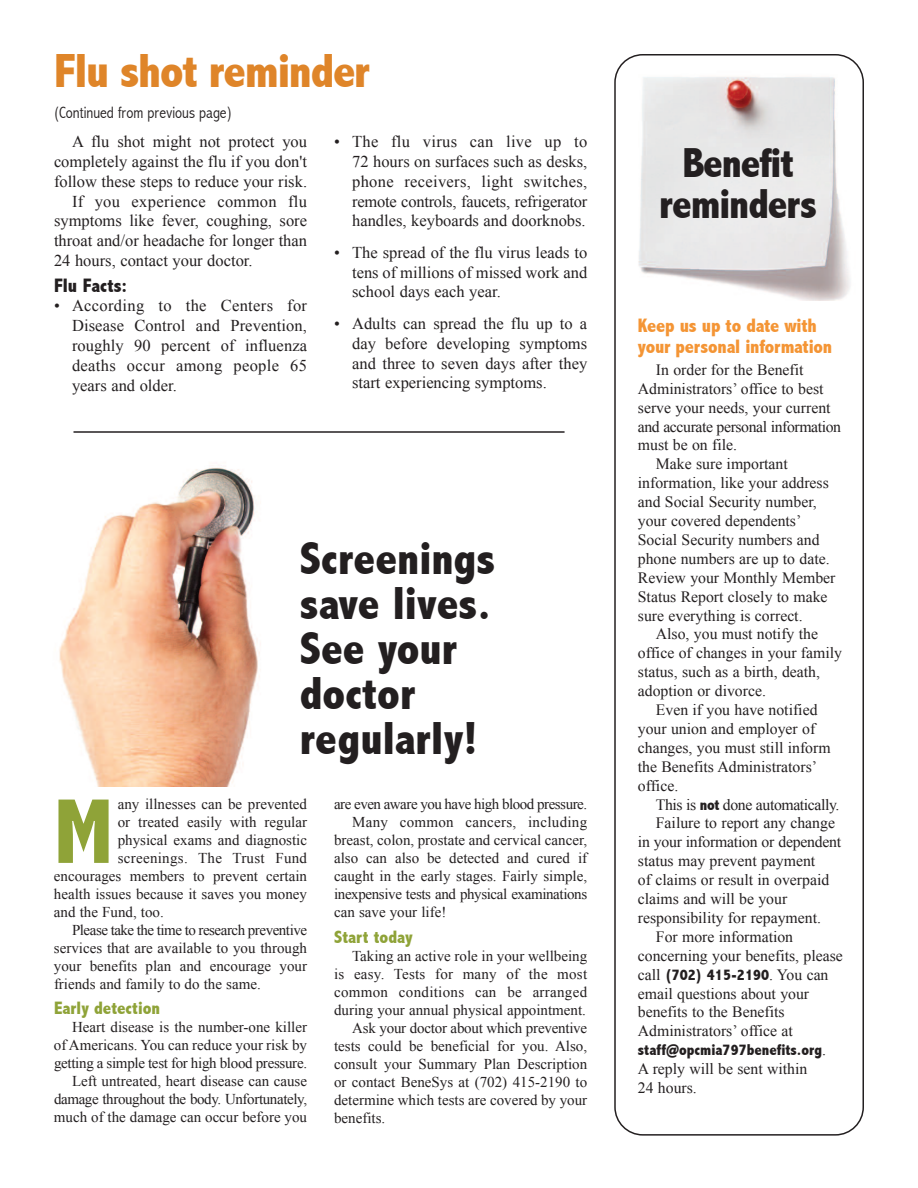
<style>
.page{position:relative;width:918px;height:1188px;background:#fff}
.page>*{position:absolute;margin:0;border:0;box-sizing:border-box;transform-origin:0 0}
.t1{font:800 condensed 93px "Abadi";color:#8fa338}
.t2{font:800 condensed 48px "Abadi";letter-spacing:-.025em;color:#df8529}
.t3{font:800 condensed 46.5px/45px "Abadi";color:#231f20}
.t4{font:800 condensed 42px/40.5px "Abadi";letter-spacing:-.025em;color:#231f20;text-align:center}
.t5{font:800 condensed 19.5px/21px "Abadi";letter-spacing:-.01em;color:#f49535}
.t6{font:800 condensed 19.5px "Abadi";color:#231f20}
.t7{font:800 condensed 18px "Abadi";color:#8fa338}
.t8{font:16.5px/19.8px "Times New Roman";color:#231f20;text-align:justify}
.t9{font:300 condensed 16.5px "Abadi";color:#231f20}
.t10{font:16.5px "Times New Roman";letter-spacing:.02em;color:#231f20}
.t11{font:15.75px/18.9px "Times New Roman";color:#231f20}
.t12{font:15.75px "Times New Roman";letter-spacing:-.025em;color:#231f20}
.t13{font:800 condensed 15.75px "Abadi";color:#231f20}
.t14{font:15px/18px "Times New Roman";color:#231f20;text-align:right}
.t15{font:15px "Times New Roman";letter-spacing:.02em;color:#231f20}
.t16{font:15px "Times New Roman";letter-spacing:-.03em;color:#231f20}
.t17{font:15px "Times New Roman";letter-spacing:-.025em;color:#231f20}
.s1{font-family:"Abadi";font-weight:800;font-stretch:condensed}
.s2{font-family:"Times New Roman";font-weight:400;font-stretch:normal}
</style>
<div class="page">
<img style="left:59px;top:465px;width:201px;height:321px">
<svg style="left:614px;top:54px;width:250px;height:1082px"></svg>
<img style="left:622px;top:71px;width:236px;height:229px">
<hr style="left:74px;top:431px;width:491px;height:2px;background:#231f20">
<h2 class="t2" style="left:54px;top:45px;width:317px">Flu shot reminder</h2>
<p class="t9" style="left:54px;top:104px;width:179px">(Continued from previous page)</p>
<p class="t8" style="left:72px;top:132px;width:237px">A flu shot might not protect you</p>
<p class="t8" style="left:54px;top:151px;width:255px">completely against the flu if you don't</p>
<p class="t8" style="left:54px;top:171px;width:255px">follow these steps to reduce your risk.</p>
<p class="t10" style="left:72px;top:192px;width:237px">If you experience common flu</p>
<p class="t8" style="left:54px;top:211px;width:255px">symptoms like fever, coughing, sore</p>
<p class="t8" style="left:54px;top:231px;width:255px">throat and/or headache for longer than</p>
<p class="t8" style="left:54px;top:250px;width:200px">24 hours, contact your doctor.</p>
<h3 class="t6" style="left:54px;top:275px;width:75px">Flu Facts:</h3>
<p class="t8" style="left:72px;top:296px;width:237px;text-indent:-18px">• According to the Centers for Disease Control and Prevention, roughly 90 percent of influenza deaths occur among people 65 years and older.</p>
<p class="t8" style="left:352px;top:132px;width:237px;text-indent:-18px">• The flu virus can live up to 72 hours on surfaces such as desks, phone receivers, light switches, remote controls, faucets, refrigerator handles, keyboards and doorknobs.</p>
<p class="t8" style="left:352px;top:242px;width:237px;text-indent:-18px">• The spread of the flu virus leads to tens of millions of missed work and school days each year.</p>
<p class="t8" style="left:352px;top:313px;width:237px;text-indent:-18px">• Adults can spread the flu up to a day before developing symptoms and three to seven days after they start experiencing symptoms.</p>
<h3 class="t3" style="left:300px;top:538px;width:197px">Screenings save lives.<br>See your doctor regularly!</h3>
<h1 class="t1" style="left:54px;top:782px;width:61px">M</h1>
<p class="t14" style="left:118px;top:795px;width:191px">any illnesses can be prevented</p>
<p class="t14" style="left:118px;top:813px;width:191px">or treated easily with regular</p>
<p class="t14" style="left:118px;top:831px;width:191px">physical exams and diagnostic</p>
<p class="t15" style="left:118px;top:850px;width:191px">screenings. The Trust Fund</p>
<p class="t14" style="left:54px;top:867px;width:255px">encourages members to prevent certain</p>
<p class="t14" style="left:54px;top:885px;width:255px">health issues because it saves you money</p>
<p class="t14" style="left:54px;top:903px;width:111px">and the Fund, too.</p>
<p class="t16" style="left:72px;top:922px;width:237px">Please take the time to research preventive</p>
<p class="t14" style="left:54px;top:939px;width:255px">services that are available to you through</p>
<p class="t14" style="left:54px;top:957px;width:255px">your benefits plan and encourage your</p>
<p class="t14" style="left:54px;top:975px;width:208px">friends and family to do the same.</p>
<p class="t7" style="left:54px;top:998px;width:108px">Early detection</p>
<p class="t14" style="left:54px;top:1018px;width:255px">Heart disease is the number-one killer<br>of Americans. You can reduce your risk by getting a simple test for high blood pressure.<br>Left untreated, heart disease can cause damage throughout the body. Unfortunately, much of the damage can occur before you</p>
<p class="t16" style="left:334px;top:796px;width:255px">are even aware you have high blood pressure.</p>
<p class="t15" style="left:352px;top:814px;width:237px">Many common cancers, including</p>
<p class="t14" style="left:334px;top:831px;width:255px">breast, colon, prostate and cervical cancer,</p>
<p class="t14" style="left:334px;top:849px;width:255px">also can also be detected and cured if</p>
<p class="t14" style="left:334px;top:867px;width:255px">caught in the early stages. Fairly simple,</p>
<p class="t17" style="left:334px;top:886px;width:255px">inexpensive tests and physical examinations</p>
<p class="t14" style="left:334px;top:903px;width:114px">can save your life!</p>
<p class="t7" style="left:334px;top:927px;width:80px">Start today</p>
<p class="t14" style="left:352px;top:947px;width:237px">Taking an active role in your wellbeing</p>
<p class="t14" style="left:334px;top:965px;width:255px">is easy. Tests for many of the most</p>
<p class="t15" style="left:334px;top:984px;width:255px">common conditions can be arranged</p>
<p class="t14" style="left:334px;top:1001px;width:253px">during your annual physical appointment.</p>
<p class="t14" style="left:352px;top:1019px;width:237px">Ask your doctor about which preventive</p>
<p class="t14" style="left:334px;top:1037px;width:255px">tests could be beneficial for you. Also,</p>
<p class="t14" style="left:334px;top:1055px;width:255px">consult your Summary Plan Description</p>
<p class="t14" style="left:334px;top:1073px;width:255px">or contact BeneSys at (702) 415-2190 to</p>
<p class="t14" style="left:334px;top:1091px;width:255px">determine which tests are covered by your</p>
<p class="t14" style="left:334px;top:1109px;width:53px">benefits.</p>
<h3 class="t4" style="left:659px;top:144px;width:159px">Benefit reminders</h3>
<h3 class="t5" style="left:638px;top:315px;width:196px">Keep us up to date with your personal information</h3>
<p class="t11" style="left:656px;top:360px;width:149px">In order for the Benefit</p>
<p class="t11" style="left:638px;top:379px;width:187px">Administrators’ office to best</p>
<p class="t11" style="left:638px;top:398px;width:194px">serve your needs, your current</p>
<p class="t12" style="left:638px;top:417px;width:205px">and accurate personal information</p>
<p class="t11" style="left:638px;top:436px;width:101px">must be on file.</p>
<p class="t11" style="left:656px;top:455px;width:134px">Make sure important</p>
<p class="t11" style="left:638px;top:473px;width:193px">information, like your address</p>
<p class="t11" style="left:638px;top:492px;width:181px">and Social Security number,</p>
<p class="t11" style="left:638px;top:511px;width:165px">your covered dependents’</p>
<p class="t11" style="left:638px;top:530px;width:183px">Social Security numbers and</p>
<p class="t11" style="left:638px;top:549px;width:193px">phone numbers are up to date.</p>
<p class="t11" style="left:638px;top:568px;width:199px">Review your Monthly Member</p>
<p class="t11" style="left:638px;top:587px;width:191px">Status Report closely to make</p>
<p class="t11" style="left:638px;top:606px;width:166px">sure everything is correct.</p>
<p class="t11" style="left:656px;top:625px;width:164px">Also, you must notify the</p>
<p class="t11" style="left:638px;top:644px;width:206px">office of changes in your family</p>
<p class="t11" style="left:638px;top:662px;width:184px">status, such as a birth, death,</p>
<p class="t11" style="left:638px;top:681px;width:130px">adoption or divorce.</p>
<p class="t11" style="left:656px;top:700px;width:163px">Even if you have notified</p>
<p class="t11" style="left:638px;top:719px;width:179px">your union and employer of</p>
<p class="t11" style="left:638px;top:738px;width:194px">changes, you must still inform</p>
<p class="t11" style="left:638px;top:757px;width:181px">the Benefits Administrators’</p>
<p class="t11" style="left:638px;top:776px;width:42px">office.</p>
<p class="t12" style="left:656px;top:795px;width:185px">This is <span class="s1">not</span> done automatically.</p>
<p class="t11" style="left:656px;top:814px;width:181px">Failure to report any change</p>
<p class="t11" style="left:638px;top:833px;width:205px">in your information or dependent</p>
<p class="t11" style="left:638px;top:851px;width:179px">status may prevent payment</p>
<p class="t11" style="left:638px;top:870px;width:193px">of claims or result in overpaid</p>
<p class="t11" style="left:638px;top:889px;width:151px">claims and will be your</p>
<p class="t11" style="left:638px;top:908px;width:185px">responsibility for repayment.</p>
<p class="t11" style="left:656px;top:927px;width:139px">For more information</p>
<p class="t11" style="left:638px;top:946px;width:206px">concerning your benefits, please</p>
<p class="t13" style="left:638px;top:966px;width:192px"><span class="s2">call</span> (702) 415-2190<span class="s2">. You can</span></p>
<p class="t11" style="left:638px;top:984px;width:173px">email questions about your benefits to the Benefits<br>Administrators’ office at</p>
<p class="t13" style="left:638px;top:1041px;width:190px">staff@opcmia797benefits.org<span class="s2">.</span></p>
<p class="t11" style="left:638px;top:1059px;width:171px">A reply will be sent within<br>24 hours.</p>
</div>
